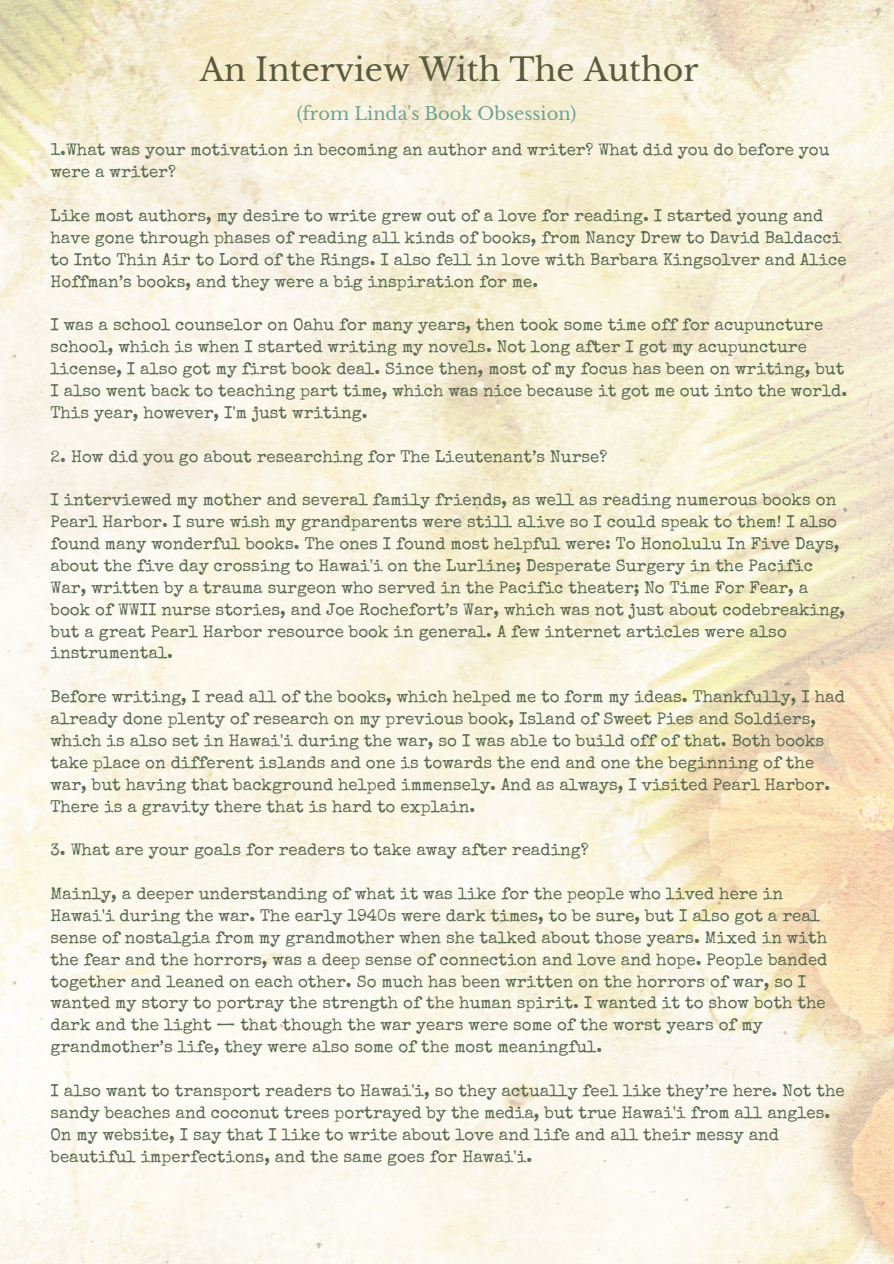
<style>
.page{position:relative;width:894px;height:1264px;background:#fff}
.page>*{position:absolute;margin:0;border:0;box-sizing:border-box;transform-origin:0 0}
.t1{font:31.5px "Libre Baskerville";color:#595b3e}
.t2{font:17.85px "Libre Baskerville";color:#70a196}
.t3{font:16.95px/21.9px "Special Elite";color:#5a6a52}
</style>
<div class="page">
<img style="left:0;top:0;width:893px;height:1263px">
<p class="t1" style="left:200px;top:51px;width:500px">An Interview With The Author</p>
<p class="t2" style="left:296px;top:103px;width:281px">(from Linda's Book Obsession)</p>
<p class="t3" style="left:50px;top:141px;width:780px">1.What was your motivation in becoming an author and writer? What did you do before you were a writer?</p>
<p class="t3" style="left:50px;top:206px;width:797px">Like most authors, my desire to write grew out of a love for reading. I started young and have gone through phases of reading all kinds of books, from Nancy Drew to David Baldacci to Into Thin Air to Lord of the Rings. I also fell in love with Barbara Kingsolver and Alice Hoffman’s books, and they were a big inspiration for me.</p>
<p class="t3" style="left:50px;top:316px;width:798px">I was a school counselor on Oahu for many years, then took some time off for acupuncture school, which is when I started writing my novels. Not long after I got my acupuncture license, I also got my first book deal. Since then, most of my focus has been on writing, but I also went back to teaching part time, which was nice because it got me out into the world.<br>This year, however, I'm just writing.</p>
<p class="t3" style="left:50px;top:447px;width:558px">2. How did you go about researching for The Lieutenant’s Nurse?</p>
<p class="t3" style="left:50px;top:491px;width:796px">I interviewed my mother and several family friends, as well as reading numerous books on Pearl Harbor. I sure wish my grandparents were still alive so I could speak to them! I also found many wonderful books. The ones I found most helpful were: To Honolulu In Five Days, about the five day crossing to Hawai'i on the Lurline; Desperate Surgery in the Pacific War, written by a trauma surgeon who served in the Pacific theater; No Time For Fear, a book of WWII nurse stories, and Joe Rochefort’s War, which was not just about codebreaking, but a great Pearl Harbor resource book in general. A few internet articles were also instrumental.</p>
<p class="t3" style="left:50px;top:687px;width:795px">Before writing, I read all of the books, which helped me to form my ideas. Thankfully, I had already done plenty of research on my previous book, Island of Sweet Pies and Soldiers, which is also set in Hawai'i during the war, so I was able to build off of that. Both books take place on different islands and one is towards the end and one the beginning of the war, but having that background helped immensely. And as always, I visited Pearl Harbor.<br>There is a gravity there that is hard to explain.</p>
<p class="t3" style="left:50px;top:841px;width:539px">3. What are your goals for readers to take away after reading?</p>
<p class="t3" style="left:50px;top:884px;width:778px">Mainly, a deeper understanding of what it was like for the people who lived here in Hawai'i during the war. The early 1940s were dark times, to be sure, but I also got a real sense of nostalgia from my grandmother when she talked about those years. Mixed in with the fear and the horrors, was a deep sense of connection and love and hope. People banded together and leaned on each other. So much has been written on the horrors of war, so I wanted my story to portray the strength of the human spirit. I wanted it to show both the dark and the light — that though the war years were some of the worst years of my grandmother’s life, they were also some of the most meaningful.</p>
<p class="t3" style="left:50px;top:1081px;width:795px">I also want to transport readers to Hawai'i, so they actually feel like they’re here. Not the sandy beaches and coconut trees portrayed by the media, but true Hawai'i from all angles.<br>On my website, I say that I like to write about love and life and all their messy and beautiful imperfections, and the same goes for Hawai'i.</p>
</div>
